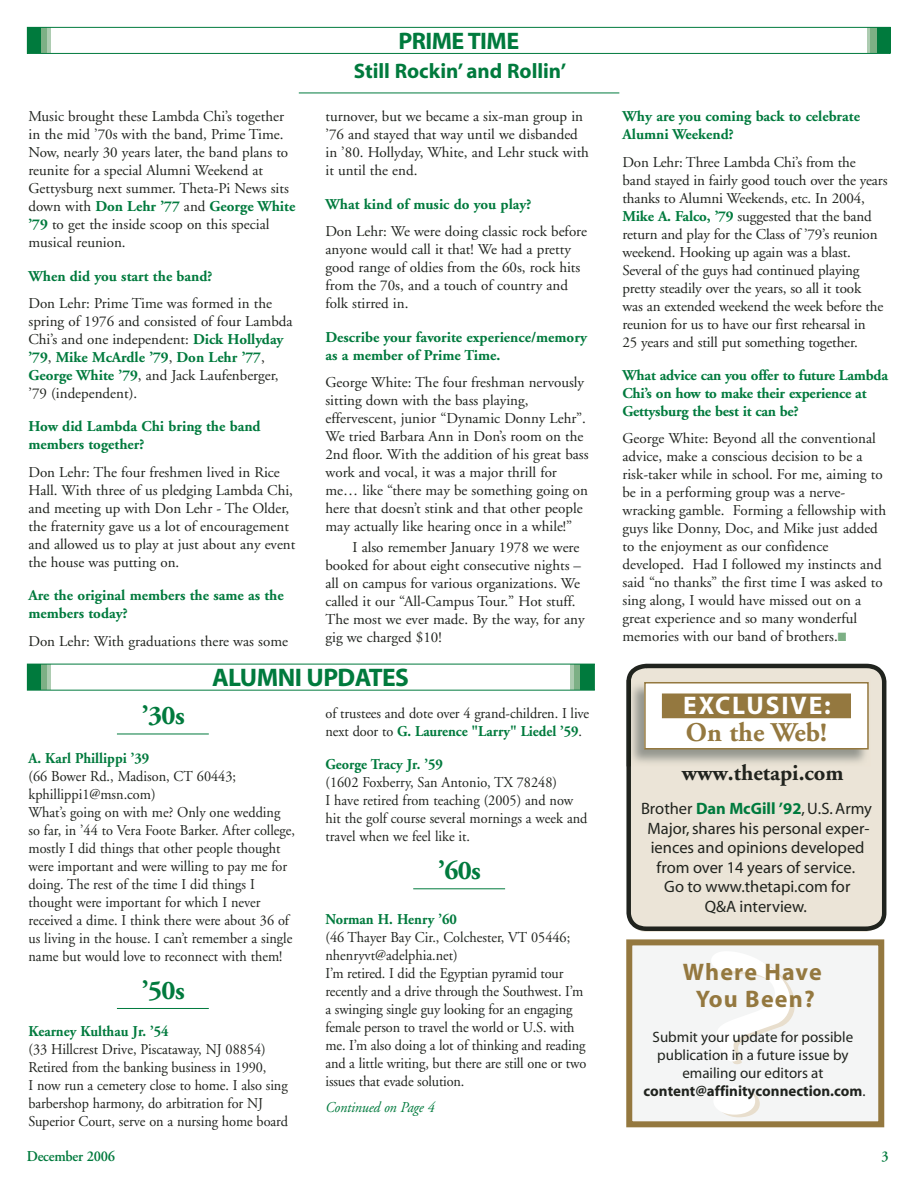
<style>
.page{position:relative;width:918px;height:1188px;background:#fff}
.page>*{position:absolute;margin:0;border:0;box-sizing:border-box;transform-origin:0 0}
.t1{font:700 27px "Adobe Garamond";letter-spacing:-.02em;color:#007a3d}
.t2{font:700 27px "Adobe Garamond";color:#94783f}
.t3{font:700 25.5px "Myriad";letter-spacing:-.02em;color:#007a3d}
.t4{font:700 25.5px "Myriad";letter-spacing:.075em;color:#fff}
.t5{font:700 24px/27px "Myriad";letter-spacing:.05em;color:#94783f;text-align:center}
.t6{font:700 24px "Myriad";letter-spacing:-.02em;color:#007a3d}
.t7{font:700 22.5px "Adobe Garamond";color:#20231e}
.t8{font:700 21px "Myriad";color:#007a3d}
.t9{font:16.5px/19.5px "Myriad";color:#20231e;text-align:center}
.t10{font:15px/18px "Adobe Garamond";color:#20231e}
.t11{font:15px/18px "Adobe Garamond";color:#20231e;scale:.95 1}
.t12{font:700 15px/18px "Adobe Garamond";color:#007a3d}
.t13{font:15px/18px "Myriad";color:#20231e;text-align:center}
.t14{font:700 15px "Adobe Garamond";color:#007a3d;scale:.95 1}
.t15{font:italic 15px "Adobe Garamond";letter-spacing:-.01em;color:#007a3d;scale:.95 1}
.t16{font:600 15px "Adobe Garamond";letter-spacing:-.015em;color:#007a3d;scale:.95 1}
.s1{font-weight:700;color:#007a3d}
.s2{color:#7db085}
.s3{font-weight:700}
</style>
<div class="page">
<hr style="left:299px;top:93px;width:320px;height:1px;background:#007a3d">
<hr style="left:867px;top:27px;width:3px;height:26px;background:#adccb1">
<div style="left:870px;top:27px;width:7px;height:26px;background:#7db085"></div>
<div style="left:877px;top:27px;width:14px;height:26px;background:#007a3d"></div>
<hr style="left:47px;top:27px;width:4px;height:26px;background:#adccb1">
<div style="left:41px;top:27px;width:6px;height:26px;background:#7db085"></div>
<div style="left:27px;top:27px;width:13px;height:26px;background:#007a3d"></div>
<div style="left:27px;top:27px;width:864px;height:27px;border:1px solid #007a3d"></div>
<hr style="left:47px;top:664px;width:4px;height:26px;background:#adccb1">
<div style="left:41px;top:664px;width:6px;height:26px;background:#7db085"></div>
<div style="left:27px;top:664px;width:13px;height:26px;background:#007a3d"></div>
<hr style="left:570px;top:664px;width:4px;height:26px;background:#adccb1">
<div style="left:574px;top:664px;width:6px;height:26px;background:#7db085"></div>
<div style="left:580px;top:664px;width:14px;height:26px;background:#007a3d"></div>
<hr style="left:117px;top:734px;width:92px;height:1px;background:#007a3d">
<hr style="left:117px;top:1008px;width:92px;height:1px;background:#007a3d">
<svg style="left:626px;top:664px;width:260px;height:267px;background:#d8d2c6"></svg>
<img style="left:627px;top:680px;width:244px;height:86px">
<svg style="left:644px;top:682px;width:225px;height:68px"></svg>
<div style="left:629px;top:941px;width:252px;height:183px;background:#f4f5f5"></div>
<div style="left:626px;top:939px;width:258px;height:188px;border:6px solid #94783f"></div>
<svg style="left:712px;top:952px;width:83px;height:165px"></svg>
<hr style="left:413px;top:888px;width:92px;height:1px;background:#007a3d">
<h3 class="t6" style="left:398px;top:32px;width:122px">PRIME TIME</h3>
<p class="t10" style="left:28px;top:109px;width:268px">Music brought these Lambda Chi’s together in the mid ’70s with the band, Prime Time.<br>Now, nearly 30 years later, the band plans to reunite for a special Alumni Weekend at Gettysburg next summer. Theta-Pi News sits down with <span class="s1">Don Lehr ’77</span> and <span class="s1">George White ’79</span> to get the inside scoop on this special musical reunion.</p>
<p class="t12" style="left:28px;top:268px;width:186px">When did you start the band?</p>
<p class="t10" style="left:28px;top:296px;width:266px">Don Lehr: Prime Time was formed in the spring of 1976 and consisted of four Lambda Chi’s and one independent: <span class="s1">Dick Hollyday ’79</span>, <span class="s1">Mike McArdle ’79</span>, <span class="s1">Don Lehr ’77</span>, <span class="s1">George White ’79</span>, and Jack Laufenberger, ’79 (independent).</p>
<p class="t12" style="left:29px;top:419px;width:234px">How did Lambda Chi bring the band members together?</p>
<p class="t10" style="left:29px;top:465px;width:268px">Don Lehr: The four freshmen lived in Rice Hall. With three of us pledging Lambda Chi, and meeting up with Don Lehr - The Older, the fraternity gave us a lot of encouragement and allowed us to play at just about any event the house was putting on.</p>
<p class="t12" style="left:29px;top:588px;width:257px">Are the original members the same as the members today?</p>
<p class="t10" style="left:29px;top:634px;width:261px">Don Lehr: With graduations there was some</p>
<h3 class="t8" style="left:354px;top:63px;width:214px">Still Rockin’ and Rollin’</h3>
<p class="t10" style="left:325px;top:109px;width:265px">turnover, but we became a six-man group in ’76 and stayed that way until we disbanded in ’80. Hollyday, White, and Lehr stuck with it until the end.</p>
<p class="t12" style="left:325px;top:196px;width:208px">What kind of music do you play?</p>
<p class="t10" style="left:325px;top:224px;width:263px">Don Lehr: We were doing classic rock before anyone would call it that! We had a pretty good range of oldies from the 60s, rock hits from the 70s, and a touch of country and folk stirred in.</p>
<p class="t12" style="left:325px;top:329px;width:263px">Describe your favorite experience/memory as a member of Prime Time.</p>
<p class="t10" style="left:325px;top:375px;width:265px">George White: The four freshman nervously sitting down with the bass playing, effervescent, junior “Dynamic Donny Lehr”.<br>We tried Barbara Ann in Don’s room on the 2nd floor. With the addition of his great bass work and vocal, it was a major thrill for me… like “there may be something going on here that doesn’t stink and that other people may actually like hearing once in a while!”</p>
<p class="t10" style="left:325px;top:540px;width:261px;text-indent:27px">I also remember January 1978 we were booked for about eight consecutive nights – all on campus for various organizations. We called it our “All-Campus Tour.” Hot stuff.<br>The most we ever made. By the way, for any gig we charged $10!</p>
<h2 class="t3" style="left:212px;top:668px;width:198px">ALUMNI UPDATES</h2>
<h1 class="t1" style="left:142px;top:705px;width:44px">’30s</h1>
<p class="t14" style="left:28px;top:752px;width:129px">A. Karl Phillippi ’39</p>
<p class="t11" style="left:28px;top:768px;width:282px">(66 Bower Rd., Madison, CT 60443; kphillippi1@msn.com)<br>What’s going on with me? Only one wedding so far, in ’44 to Vera Foote Barker. After college, mostly I did things that other people thought were important and were willing to pay me for doing. The rest of the time I did things I thought were important for which I never received a dime. I think there were about 36 of us living in the house. I can’t remember a single name but would love to reconnect with them!</p>
<h1 class="t1" style="left:142px;top:979px;width:44px">’50s</h1>
<p class="t14" style="left:28px;top:1025px;width:149px">Kearney Kulthau Jr. ’54</p>
<p class="t11" style="left:28px;top:1042px;width:275px">(33 Hillcrest Drive, Piscataway, NJ 08854)<br>Retired from the banking business in 1990,<br>I now run a cemetery close to home. I also sing barbershop harmony, do arbitration for NJ Superior Court, serve on a nursing home board</p>
<p class="t11" style="left:325px;top:706px;width:279px">of trustees and dote over 4 grand-children. I live next door to <span class="s1">G. Laurence "Larry" Liedel ’59</span>.</p>
<p class="t14" style="left:325px;top:758px;width:125px">George Tracy Jr. ’59</p>
<p class="t11" style="left:325px;top:775px;width:277px">(1602 Foxberry, San Antonio, TX 78248)<br>I have retired from teaching (2005) and now hit the golf course several mornings a week and travel when we feel like it.</p>
<h1 class="t1" style="left:438px;top:860px;width:44px">’60s</h1>
<p class="t14" style="left:325px;top:913px;width:140px">Norman H. Henry ’60</p>
<p class="t11" style="left:325px;top:929px;width:276px">(46 Thayer Bay Cir., Colchester, VT 05446; nhenryvt@adelphia.net)<br>I’m retired. I did the Egyptian pyramid tour recently and a drive through the Southwest. I’m a swinging single guy looking for an engaging female person to travel the world or U.S. with me. I’m also doing a lot of thinking and reading and a little writing, but there are still one or two issues that evade solution.</p>
<p class="t15" style="left:325px;top:1101px;width:116px">Continued on Page 4</p>
<p class="t12" style="left:623px;top:109px;width:239px">Why are you coming back to celebrate<br>Alumni Weekend?</p>
<p class="t10" style="left:623px;top:154px;width:267px">Don Lehr: Three Lambda Chi’s from the band stayed in fairly good touch over the years thanks to Alumni Weekends, etc. In 2004, <span class="s1">Mike A. Falco, ’79</span> suggested that the band return and play for the Class of ’79’s reunion weekend. Hooking up again was a blast.<br>Several of the guys had continued playing pretty steadily over the years, so all it took<br>was an extended weekend the week before the reunion for us to have our first rehearsal in<br>25 years and still put something together.</p>
<p class="t12" style="left:623px;top:368px;width:267px">What advice can you offer to future Lambda<br>Chi’s on how to make their experience at<br>Gettysburg the best it can be?</p>
<p class="t10" style="left:623px;top:431px;width:265px">George White: Beyond all the conventional advice, make a conscious decision to be a risk-taker while in school. For me, aiming to be in a performing group was a nerve&shy;wracking gamble. Forming a fellowship with guys like Donny, Doc, and Mike just added to the enjoyment as our confidence developed. Had I followed my instincts and said “no thanks” the first time I was asked to sing along, I would have missed out on a great experience and so many wonderful memories with our band of brothers.<span class="s2">■</span></p>
<h2 class="t4" style="left:683px;top:696px;width:149px">EXCLUSIVE:</h2>
<h1 class="t2" style="left:686px;top:722px;width:143px">On the Web!</h1>
<h3 class="t7" style="left:682px;top:764px;width:163px">www.thetapi.com</h3>
<p class="t9" style="left:641px;top:800px;width:233px">Brother <span class="s1">Dan McGill ’92</span>, U.S. Army<br>Major, shares his personal exper&shy;iences and opinions developed from over 14 years of service.<br>Go to www.thetapi.com for<br>Q&amp;A interview.</p>
<h3 class="t5" style="left:683px;top:961px;width:140px">Where Have<br>You Been?</h3>
<p class="t13" style="left:643px;top:1029px;width:224px">Submit your update for possible publication in a future issue by emailing our editors at <span class="s3">content@affinityconnection.com</span>.</p>
<p class="t16" style="left:27px;top:1150px;width:94px">December 2006</p>
<p class="t16" style="left:881px;top:1150px;width:9px">3</p>
</div>
